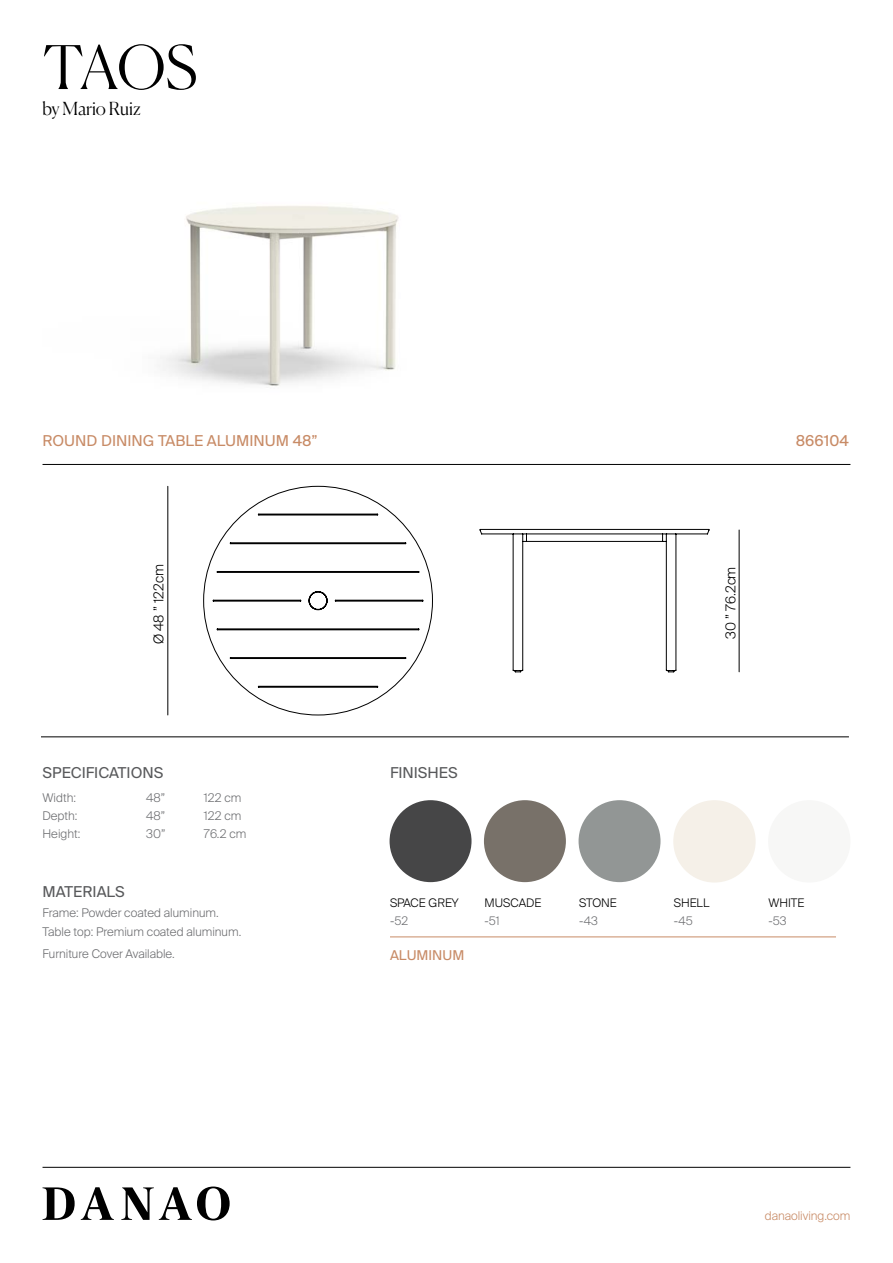
<style>
.page{position:relative;width:893px;height:1263px;background:#fff}
.page>*{position:absolute;margin:0;border:0;box-sizing:border-box;transform-origin:0 0}
.t1{font:300 60px "Canela";color:#000}
.t2{font:300 18px "Canela";letter-spacing:-.005em;color:#000}
.t3{font:15px "Suisse Intl";color:#c88b66}
.t4{font:15px "Suisse Intl";color:#58595b}
.t5{font:300 13.65px "Suisse Intl";color:#000}
.t6{font:13.5px "Suisse Intl";color:#c88b66}
.t7{font:300 12px/19.2px "Suisse Intl";color:#6d6e71}
.t8{font:300 12px "Suisse Intl";color:#c88b66}
.t9{font:300 11.85px "Suisse Intl";color:#000}
.t10{font:300 11.85px "Suisse Intl";color:#6d6e71}
</style>
<div class="page">
<svg style="left:43px;top:1187px;width:32px;height:33px"></svg>
<svg style="left:81px;top:1187px;width:33px;height:33px"></svg>
<svg style="left:121px;top:1186px;width:109px;height:34px"></svg>
<hr style="left:43px;top:1167px;width:807px;height:1px;background:#000">
<img style="left:43px;top:206px;width:508px;height:258px">
<hr style="left:43px;top:464px;width:807px;height:1px;background:#000">
<hr style="left:41px;top:736px;width:808px;height:1px;background:#000">
<hr style="left:390px;top:936px;width:446px;height:1px;background:#c88b66">
<div style="left:673px;top:800px;width:83px;height:82px;background:#f5f0e8;border-radius:50%"></div>
<div style="left:768px;top:800px;width:82px;height:82px;background:#f7f7f6;border-radius:50%"></div>
<div style="left:579px;top:800px;width:81px;height:82px;background:#929695;border-radius:50%"></div>
<div style="left:484px;top:800px;width:82px;height:82px;background:#787169;border-radius:50%"></div>
<div style="left:390px;top:800px;width:81px;height:82px;background:#464647;border-radius:50%"></div>
<svg style="left:167px;top:486px;width:573px;height:230px"></svg>
<h1 class="t1" style="left:43px;top:20px;width:156px">taos</h1>
<h2 class="t2" style="left:43px;top:94px;width:100px">by Mario Ruiz</h2>
<p class="t3" style="left:43px;top:432px;width:277px">ROUND DINING TABLE ALUMINUM 48”</p>
<p class="t3" style="left:796px;top:432px;width:55px">866104</p>
<p class="t5" style="left:151px;top:644px;width:82px;rotate:-90deg">Ø 48 ” 122cm</p>
<p class="t5" style="left:723px;top:639px;width:74px;rotate:-90deg">30 ” 76.2cm</p>
<p class="t4" style="left:43px;top:764px;width:77px">SPECI FICATION</p>
<p class="t4" style="left:154px;top:764px;width:11px">S</p>
<p class="t4" style="left:390px;top:764px;width:69px">FINISHES</p>
<p class="t7" style="left:43px;top:788px;width:35px">Width:</p>
<p class="t7" style="left:146px;top:788px;width:20px">48”</p>
<p class="t7" style="left:204px;top:788px;width:39px">122 cm</p>
<p class="t7" style="left:43px;top:806px;width:36px">Depth:</p>
<p class="t7" style="left:146px;top:806px;width:20px">48”</p>
<p class="t7" style="left:204px;top:806px;width:39px">122 cm</p>
<p class="t7" style="left:43px;top:824px;width:39px">Height:</p>
<p class="t7" style="left:146px;top:824px;width:21px">30”</p>
<p class="t7" style="left:204px;top:824px;width:44px">76.2 cm</p>
<p class="t4" style="left:43px;top:883px;width:11px">MATE</p>
<p class="t4" style="left:82px;top:883px;width:44px">RIALS</p>
<p class="t7" style="left:43px;top:903px;width:200px">Frame: Powder coated aluminum.<br>Table top: Premium coated aluminum.</p>
<p class="t7" style="left:43px;top:944px;width:134px">Furniture Cover Available.</p>
<p class="t9" style="left:390px;top:896px;width:70px">sPace Grey</p>
<p class="t10" style="left:390px;top:914px;width:20px">-52</p>
<p class="t6" style="left:390px;top:947px;width:76px">ALUMINUM</p>
<p class="t9" style="left:485px;top:896px;width:58px">Muscade</p>
<p class="t10" style="left:485px;top:914px;width:17px">-51</p>
<p class="t9" style="left:579px;top:896px;width:39px">stone</p>
<p class="t10" style="left:579px;top:914px;width:20px">-43</p>
<p class="t9" style="left:674px;top:896px;width:37px">sh ell</p>
<p class="t10" style="left:674px;top:914px;width:20px">-45</p>
<p class="t9" style="left:768px;top:896px;width:30px">WHITE</p>
<p class="t10" style="left:768px;top:914px;width:20px">-53</p>
<p class="t8" style="left:765px;top:1209px;width:87px">danaoliving.com</p>
</div>
